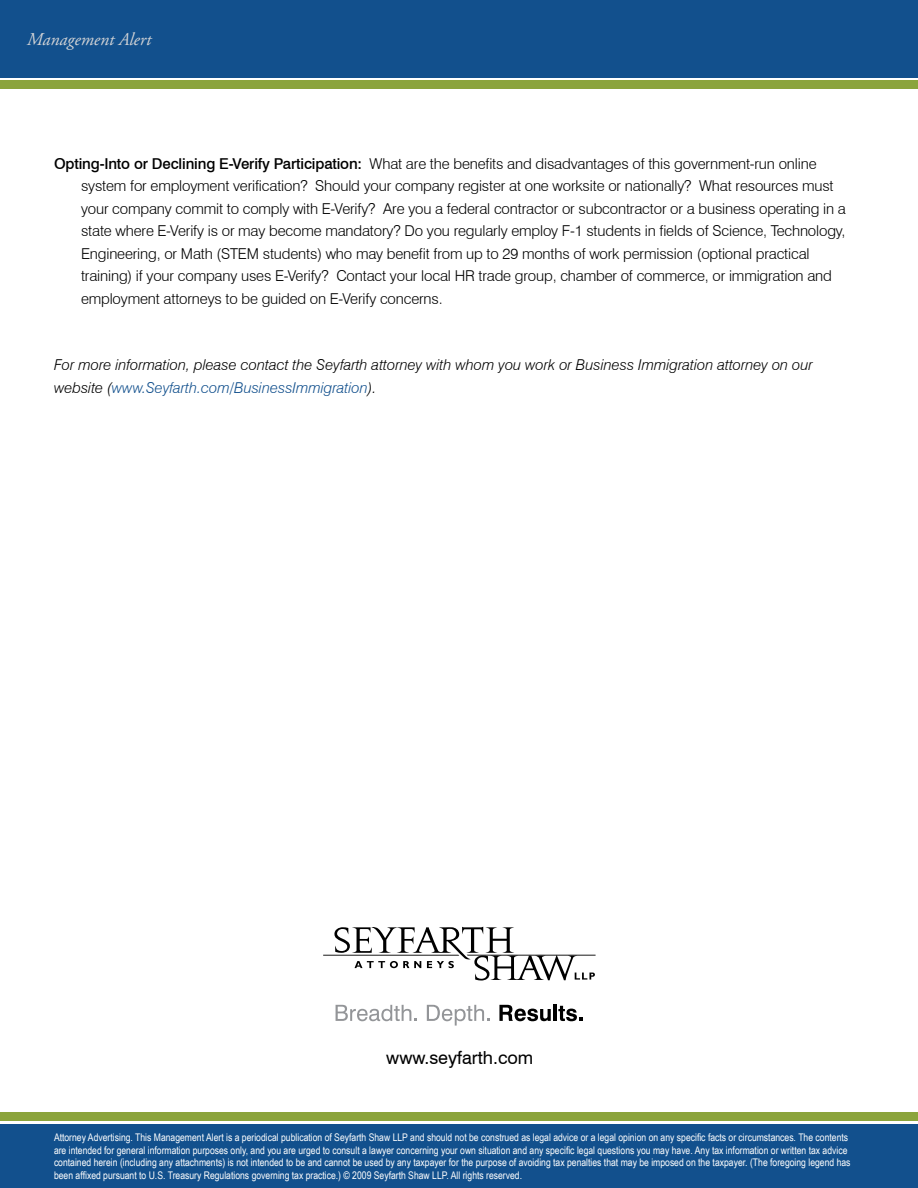
<style>
.page{position:relative;width:918px;height:1188px;background:#fff}
.page>*{position:absolute;margin:0;border:0;box-sizing:border-box;transform-origin:0 0}
.t1{font:18px "Swiss 721 BT";color:#000}
.t2{font:italic 18px "Adobe Garamond Pro";color:#d3d4d6}
.t3{font:300 15px/22.5px "Swiss 721 BT";letter-spacing:-.01em;color:#000}
.t4{font:italic 300 15px/22.5px "Swiss 721 BT";color:#000}
.t5{font:10.5px/12.6px "Arial Narrow";color:#fff}
.s1{font-weight:500}
.s2{color:#12508d}
</style>
<div class="page">
<div style="left:0;top:1124px;width:918px;height:64px;background:#12508d"></div>
<div style="left:0;top:1112px;width:918px;height:9px;background:#8ba43c"></div>
<div style="left:0;top:0;width:918px;height:77px;background:#12508d"></div>
<div style="left:0;top:80px;width:918px;height:9px;background:#8ba43c"></div>
<svg style="left:323px;top:927px;width:273px;height:54px"></svg>
<svg style="left:336px;top:1005px;width:81px;height:16px"></svg>
<svg style="left:427px;top:1005px;width:63px;height:21px"></svg>
<svg style="left:499px;top:1005px;width:52px;height:16px"></svg>
<hr style="left:554px;top:1005px;width:3px;height:16px;background:#000">
<svg style="left:558px;top:1006px;width:24px;height:15px"></svg>
<p class="t2" style="left:27px;top:29px;width:126px">Management Alert</p>
<p class="t3" style="left:81px;top:152px;width:767px;text-indent:-27px"><span class="s1">Opting-Into or Declining E-Verify Participation:</span> What are the benefits and disadvantages of this government-run online system for employment verification? Should your company register at one worksite or nationally? What resources must your company commit to comply with E-Verify? Are you a federal contractor or subcontractor or a business operating in a state where E-Verify is or may become mandatory? Do you regularly employ F-1 students in fields of Science, Technology, Engineering, or Math (STEM students) who may benefit from up to 29 months of work permission (optional practical training) if your company uses E-Verify? Contact your local HR trade group, chamber of commerce, or immigration and employment attorneys to be guided on E-Verify concerns.</p>
<p class="t4" style="left:54px;top:354px;width:760px">For more information, please contact the Seyfarth attorney with whom you work or Business Immigration attorney on our website (<span class="s2">www.Seyfarth.com/BusinessImmigration</span>).</p>
<p class="t1" style="left:386px;top:1047px;width:149px">www.seyfarth.com</p>
<p class="t5" style="left:54px;top:1131px;width:798px">Attorney Advertising. This Management Alert is a periodical publication of Seyfarth Shaw LLP and should not be construed as legal advice or a legal opinion on any specific facts or circumstances. The contents are intended for general information purposes only, and you are urged to consult a lawyer concerning your own situation and any specific legal questions you may have. Any tax information or written tax advice contained herein (including any attachments) is not intended to be and cannot be used by any taxpayer for the purpose of avoiding tax penalties that may be imposed on the taxpayer. (The foregoing legend has been affixed pursuant to U.S. Treasury Regulations governing tax practice.) © 2009 Seyfarth Shaw LLP. All rights reserved.</p>
</div>
